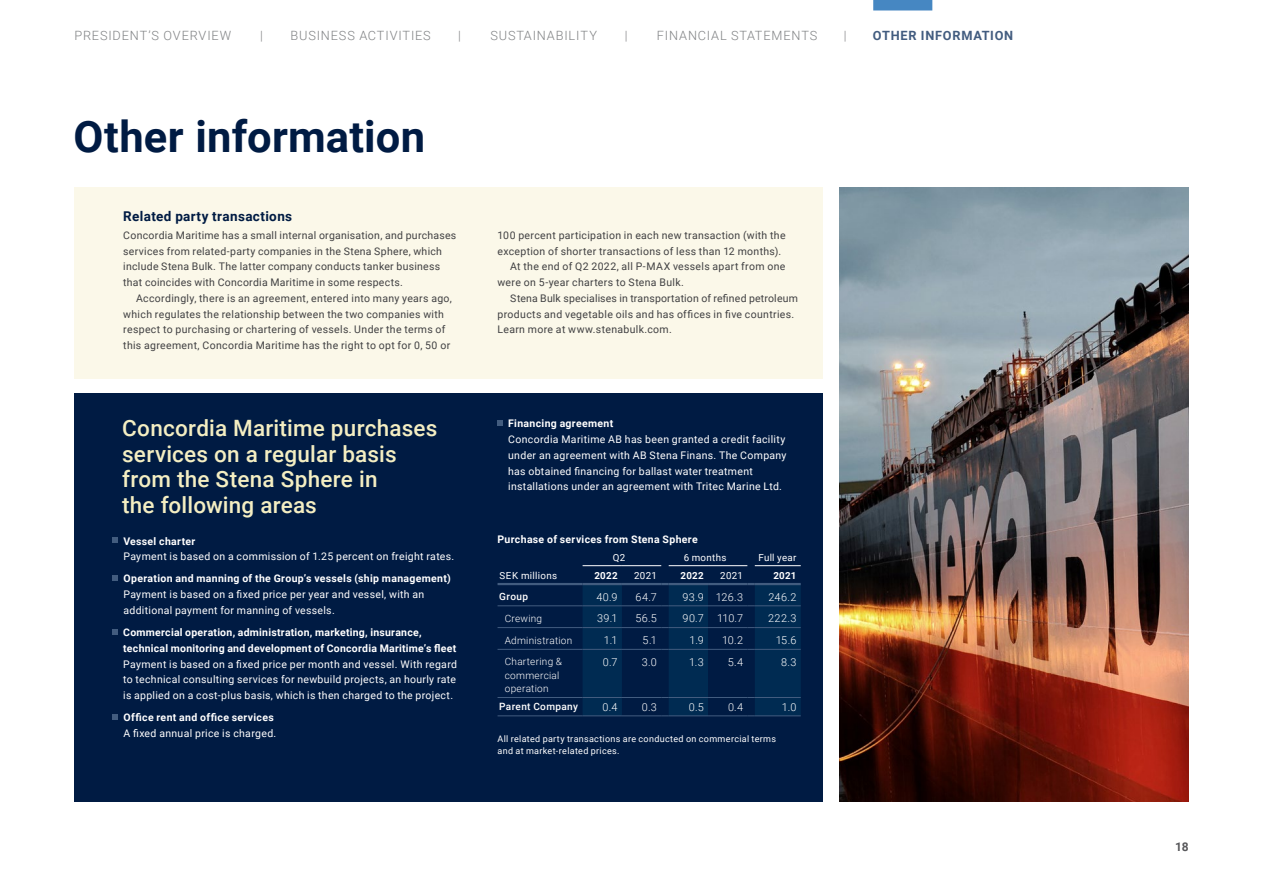
<style>
.page{position:relative;width:1263px;height:893px;background:#fff}
.page>*{position:absolute;margin:0;border:0;box-sizing:border-box;transform-origin:0 0}
.t1{font:700 43.5px "Roboto";letter-spacing:.005em;color:#001b43}
.t2{font:500 22.5px/25.5px "Roboto";letter-spacing:.01em;color:#f4eec2}
.t3{font:700 13.5px "Roboto";letter-spacing:.025em;color:#001b43}
.t4{font:300 12.75px "Roboto";letter-spacing:.065em;color:#808284}
.t5{font:700 12.75px "Roboto";letter-spacing:.06em;color:#425c7f}
.t6{font:700 12px "Roboto";color:#58585b}
.t7{font:300 10.8px "Roboto";letter-spacing:.035em;color:#fff}
.t8{font:10.5px/15.8px "Roboto";letter-spacing:.03em;color:#404042}
.t9{font:10.5px/15.8px "Roboto";letter-spacing:.03em;color:#fff}
.t10{font:700 10.5px/15.8px "Roboto";letter-spacing:.03em;color:#fff}
.t11{font:300 10.05px/13.5px "Roboto";letter-spacing:.025em;color:#fff}
.t12{font:500 10.05px "Roboto";letter-spacing:.035em;color:#fff}
.t13{font:9.75px "Roboto";letter-spacing:.03em;color:#fff}
.t14{font:700 9.75px "Roboto";letter-spacing:.035em;color:#fff}
.t15{font:9px/12px "Roboto";letter-spacing:.035em;color:#fff}
</style>
<div class="page">
<div style="left:74px;top:187px;width:749px;height:191px;background:#fbf8e9"></div>
<div style="left:74px;top:393px;width:749px;height:408px;background:#001b43"></div>
<svg style="left:113px;top:538px;width:5px;height:5px"></svg>
<svg style="left:113px;top:576px;width:5px;height:5px"></svg>
<svg style="left:113px;top:629px;width:5px;height:5px"></svg>
<svg style="left:113px;top:715px;width:5px;height:5px"></svg>
<svg style="left:497px;top:421px;width:6px;height:5px"></svg>
<img style="left:840px;top:187px;width:348px;height:614px">
<hr style="left:583px;top:565px;width:39px;height:1px;background:#fff">
<hr style="left:622px;top:565px;width:39px;height:1px;background:#fff">
<hr style="left:669px;top:565px;width:39px;height:1px;background:#fff">
<hr style="left:708px;top:565px;width:39px;height:1px;background:#fff">
<hr style="left:755px;top:565px;width:46px;height:1px;background:#fff">
<hr style="left:497px;top:605px;width:86px;height:1px;background:#425c7f">
<hr style="left:497px;top:627px;width:86px;height:1px;background:#425c7f">
<hr style="left:497px;top:649px;width:86px;height:1px;background:#425c7f">
<hr style="left:497px;top:697px;width:86px;height:1px;background:#425c7f">
<hr style="left:497px;top:715px;width:86px;height:1px;background:#425c7f">
<hr style="left:497px;top:583px;width:86px;height:2px;background:#425c7f">
<svg style="left:583px;top:583px;width:218px;height:133px"></svg>
<hr style="left:755px;top:583px;width:46px;height:2px;background:#425c7f">
<div style="left:873px;top:0;width:59px;height:11px;background:#4687c2"></div>
<p class="t4" style="left:74px;top:27px;width:158px">PRESIDENT’S OVERVIEW</p>
<p class="t4" style="left:260px;top:27px;width:4px">|</p>
<p class="t4" style="left:290px;top:27px;width:142px">BUSINESS ACTIVITIES</p>
<p class="t4" style="left:458px;top:27px;width:4px">|</p>
<p class="t4" style="left:490px;top:27px;width:108px">SUSTAINABILITY</p>
<p class="t4" style="left:625px;top:27px;width:4px">|</p>
<p class="t4" style="left:657px;top:27px;width:162px">FINANCIAL STATEMENTS</p>
<p class="t4" style="left:844px;top:27px;width:4px">|</p>
<p class="t5" style="left:873px;top:27px;width:142px">OTHER INFORMATION</p>
<h1 class="t1" style="left:73px;top:106px;width:353px">Other information</h1>
<p class="t3" style="left:123px;top:207px;width:170px">Related party transactions</p>
<p class="t8" style="left:123px;top:227px;width:335px">Concordia Maritime has a small internal organisation, and purchases services from related-party companies in the Stena Sphere, which include Stena Bulk. The latter company conducts tanker business that coincides with Concordia Maritime in some respects.</p>
<p class="t8" style="left:123px;top:290px;width:330px;text-indent:13px">Accordingly, there is an agreement, entered into many years ago, which regulates the relationship between the two companies with respect to purchasing or chartering of vessels. Under the terms of this agreement, Concordia Maritime has the right to opt for 0, 50 or</p>
<h2 class="t2" style="left:122px;top:415px;width:317px">Concordia Maritime purchases services on a regular basis from the Stena Sphere in<br>the following areas</h2>
<p class="t10" style="left:123px;top:532px;width:73px">Vessel charter</p>
<p class="t9" style="left:123px;top:548px;width:332px">Payment is based on a commission of 1.25 percent on freight rates.</p>
<p class="t10" style="left:123px;top:570px;width:329px">Operation and manning of the Group’s vessels (ship management)</p>
<p class="t9" style="left:123px;top:586px;width:302px">Payment is based on a fixed price per year and vessel, with an additional payment for manning of vessels.</p>
<p class="t10" style="left:123px;top:624px;width:335px">Commercial operation, administration, marketing, insurance, technical monitoring and development of Concordia Maritime’s fleet</p>
<p class="t9" style="left:123px;top:655px;width:335px;text-align:justify">Payment is based on a fixed price per month and vessel. With regard to technical consulting services for newbuild projects, an hourly rate is applied on a cost-plus basis, which is then charged to the project.</p>
<p class="t10" style="left:123px;top:709px;width:152px">Office rent and office services</p>
<p class="t9" style="left:123px;top:725px;width:154px">A fixed annual price is charged.</p>
<p class="t8" style="left:497px;top:227px;width:290px">100 percent participation in each new transaction (with the</p>
<p class="t8" style="left:497px;top:243px;width:285px">exception of shorter transactions of less than 12 months).</p>
<p class="t8" style="left:510px;top:258px;width:277px">At the end of Q2 2022, all P-MAX vessels apart from one</p>
<p class="t8" style="left:497px;top:274px;width:188px">were on 5-year charters to Stena Bulk.</p>
<p class="t8" style="left:510px;top:290px;width:289px">Stena Bulk specialises in transportation of refined petroleum</p>
<p class="t8" style="left:497px;top:306px;width:298px">products and vegetable oils and has offices in five countries.</p>
<p class="t8" style="left:497px;top:321px;width:176px">Learn more at www.stenabulk.com.</p>
<p class="t10" style="left:508px;top:415px;width:107px">Financing agreement</p>
<p class="t9" style="left:508px;top:431px;width:280px">Concordia Maritime AB has been granted a credit facility under an agreement with AB Stena Finans. The Company has obtained financing for ballast water treatment installations under an agreement with Tritec Marine Ltd.</p>
<p class="t10" style="left:497px;top:531px;width:202px">Purchase of services from Stena Sphere</p>
<p class="t13" style="left:613px;top:551px;width:14px">Q2</p>
<p class="t13" style="left:684px;top:551px;width:44px">6 months</p>
<p class="t13" style="left:758px;top:551px;width:40px">Full year</p>
<p class="t13" style="left:499px;top:568px;width:59px">SEK millions</p>
<p class="t14" style="left:594px;top:568px;width:25px">2022</p>
<p class="t13" style="left:634px;top:568px;width:24px">2021</p>
<p class="t14" style="left:680px;top:568px;width:25px">2022</p>
<p class="t13" style="left:720px;top:568px;width:24px">2021</p>
<p class="t14" style="left:773px;top:568px;width:25px">2021</p>
<p class="t12" style="left:499px;top:589px;width:30px">Group</p>
<p class="t7" style="left:596px;top:589px;width:23px">40.9</p>
<p class="t7" style="left:635px;top:589px;width:23px">64.7</p>
<p class="t7" style="left:683px;top:589px;width:62px">93.9 126.3</p>
<p class="t7" style="left:768px;top:589px;width:29px">246.2</p>
<p class="t11" style="left:505px;top:611px;width:39px">Crewing</p>
<p class="t7" style="left:597px;top:611px;width:22px">39.1</p>
<p class="t7" style="left:635px;top:611px;width:23px">56.5</p>
<p class="t7" style="left:682px;top:611px;width:62px">90.7 110.7</p>
<p class="t7" style="left:768px;top:611px;width:30px">222.3</p>
<p class="t11" style="left:505px;top:633px;width:69px">Administration</p>
<p class="t7" style="left:604px;top:633px;width:15px">1.1</p>
<p class="t7" style="left:643px;top:633px;width:16px">5.1</p>
<p class="t7" style="left:689px;top:633px;width:16px">1.9</p>
<p class="t7" style="left:722px;top:633px;width:22px">10.2</p>
<p class="t7" style="left:776px;top:633px;width:22px">15.6</p>
<p class="t11" style="left:505px;top:655px;width:59px">Chartering &amp; commercial operation</p>
<p class="t7" style="left:603px;top:655px;width:16px">0.7</p>
<p class="t7" style="left:642px;top:655px;width:17px">3.0</p>
<p class="t7" style="left:689px;top:655px;width:16px">1.3</p>
<p class="t7" style="left:728px;top:655px;width:17px">5.4</p>
<p class="t7" style="left:781px;top:655px;width:17px">8.3</p>
<p class="t12" style="left:499px;top:699px;width:80px">Parent Company</p>
<p class="t7" style="left:603px;top:699px;width:17px">0.4</p>
<p class="t7" style="left:642px;top:699px;width:17px">0.3</p>
<p class="t7" style="left:689px;top:699px;width:17px">0.5</p>
<p class="t7" style="left:728px;top:699px;width:17px">0.4</p>
<p class="t7" style="left:782px;top:699px;width:16px">1.0</p>
<p class="t15" style="left:497px;top:733px;width:280px">All related party transactions are conducted on commercial terms and at market-related prices.</p>
<p class="t6" style="left:1175px;top:838px;width:15px">18</p>
</div>
